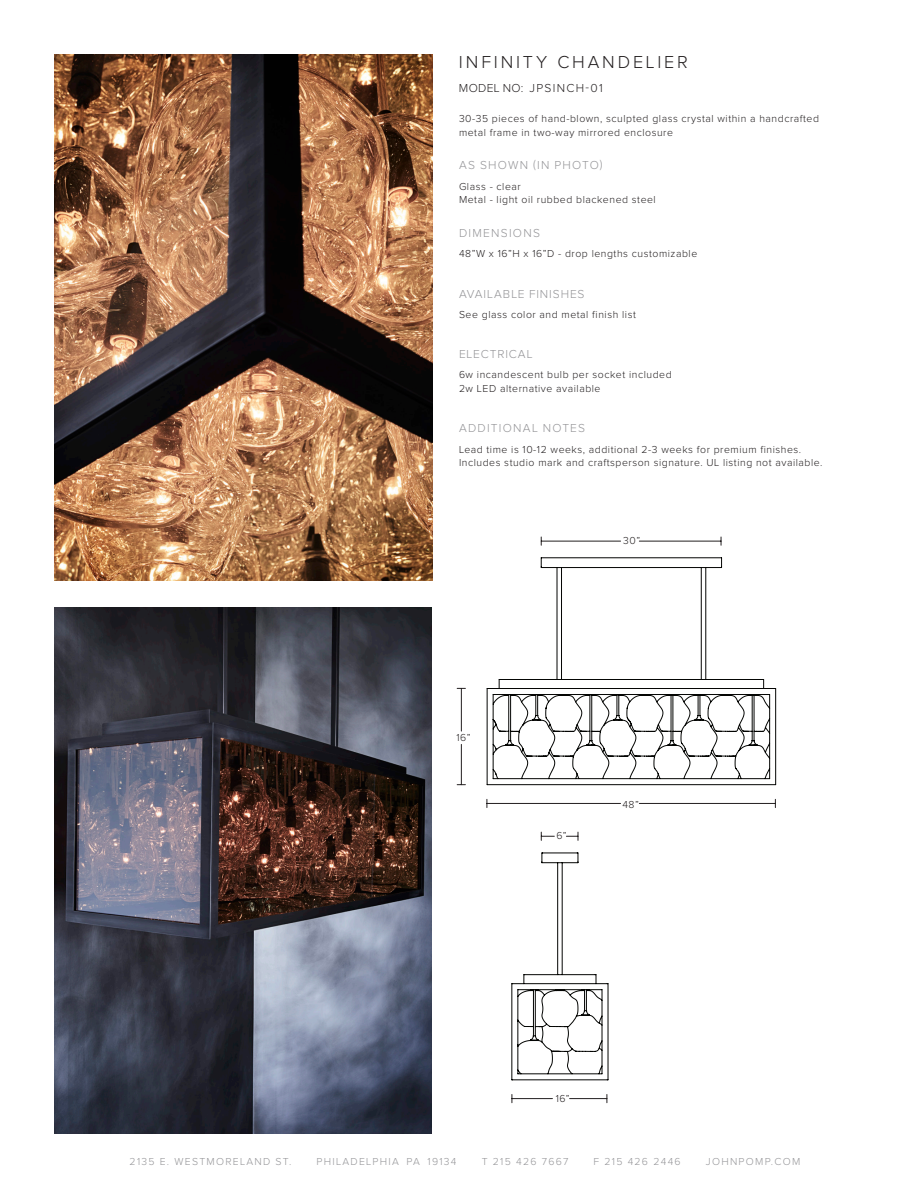
<style>
.page{position:relative;width:918px;height:1188px;background:#fff}
.page>*{position:absolute;margin:0;border:0;box-sizing:border-box;transform-origin:0 0}
.t1{font:300 18px "Proxima Nova";letter-spacing:.16em;color:#231f20}
.SUB_HEAD{font:300 12px "Proxima Nova";letter-spacing:.105em;color:#959598}
.BODY_COPY_1{font:300 12px "Proxima Nova";letter-spacing:.075em;color:#959598}
.t2{font:300 12px "Proxima Nova";letter-spacing:.1em;color:#231f20}
.BODY_COPY_1-2{font:300 10.5px/13.5px "Proxima Nova";letter-spacing:.05em;color:#231f20}
.t3{font:300 10.5px "Proxima Nova";letter-spacing:.12em;color:#959598}
.BOLD_SUB_HEAD{font:300 10.5px "Proxima Nova";color:#231f20}
</style>
<div class="page">
<img style="left:54px;top:608px;width:378px;height:525px">
<img style="left:54px;top:54px;width:378px;height:526px">
<svg style="left:487px;top:557px;width:289px;height:523px"></svg>
<hr style="left:570px;top:1098px;width:37px;height:1px;background:#231f20">
<hr style="left:512px;top:1098px;width:40px;height:1px;background:#231f20">
<hr style="left:639px;top:803px;width:136px;height:1px;background:#231f20">
<hr style="left:487px;top:803px;width:134px;height:1px;background:#231f20">
<hr style="left:639px;top:541px;width:82px;height:1px;background:#231f20">
<hr style="left:541px;top:541px;width:80px;height:1px;background:#231f20">
<svg style="left:541px;top:832px;width:13px;height:8px"></svg>
<svg style="left:566px;top:832px;width:13px;height:8px"></svg>
<hr style="left:461px;top:689px;width:1px;height:42px;background:#231f20">
<hr style="left:461px;top:744px;width:1px;height:41px;background:#231f20">
<p class="t1" style="left:459px;top:54px;width:230px">INFINITY CHANDELIER</p>
<p class="t2" style="left:459px;top:82px;width:145px">MODEL NO: JPSINCH-01</p>
<p class="BODY_COPY_1-2" style="left:459px;top:112px;width:362px">30-35 pieces of hand-blown, sculpted glass crystal within a handcrafted metal frame in two-way mirrored enclosure</p>
<p class="SUB_HEAD" style="left:459px;top:160px;width:145px">AS SHOWN (IN PHOTO)</p>
<p class="BODY_COPY_1-2" style="left:459px;top:180px;width:63px">Glass - clear</p>
<p class="BODY_COPY_1-2" style="left:459px;top:193px;width:198px">Metal - light oil rubbed blackened steel</p>
<p class="SUB_HEAD" style="left:459px;top:227px;width:82px">DIMENSIONS</p>
<p class="BODY_COPY_1-2" style="left:459px;top:247px;width:240px">48”W x 16”H x 16”D - drop lengths customizable</p>
<p class="BODY_COPY_1" style="left:459px;top:288px;width:127px">AVAILABLE FINISHES</p>
<p class="BODY_COPY_1-2" style="left:459px;top:308px;width:178px">See glass color and metal finish list</p>
<p class="BODY_COPY_1" style="left:459px;top:349px;width:75px">ELECTRICAL</p>
<p class="BODY_COPY_1-2" style="left:459px;top:369px;width:214px">6w incandescent bulb per socket included<br>2w LED alternative available</p>
<p class="SUB_HEAD" style="left:459px;top:423px;width:128px">ADDITIONAL NOTES</p>
<p class="BODY_COPY_1-2" style="left:459px;top:443px;width:365px">Lead time is 10-12 weeks, additional 2-3 weeks for premium finishes.<br>Includes studio mark and craftsperson signature. UL listing not available.</p>
<p class="BOLD_SUB_HEAD" style="left:456px;top:733px;width:16px">16”</p>
<p class="BOLD_SUB_HEAD" style="left:623px;top:536px;width:18px">30”</p>
<p class="BODY_COPY_1-2" style="left:557px;top:829px;width:12px">6”</p>
<p class="BOLD_SUB_HEAD" style="left:622px;top:799px;width:18px">48”</p>
<p class="BODY_COPY_1-2" style="left:556px;top:1092px;width:15px">16”</p>
<p class="t3" style="left:130px;top:1156px;width:163px">2135 E. WESTMORELAND ST.</p>
<p class="t3" style="left:317px;top:1156px;width:142px">PHILADELPHIA PA 19134</p>
<p class="t3" style="left:482px;top:1156px;width:88px">T 215 426 7667</p>
<p class="t3" style="left:594px;top:1156px;width:89px">F 215 426 2446</p>
<p class="t3" style="left:706px;top:1156px;width:96px">JOHNPOMP.COM</p>
</div>
